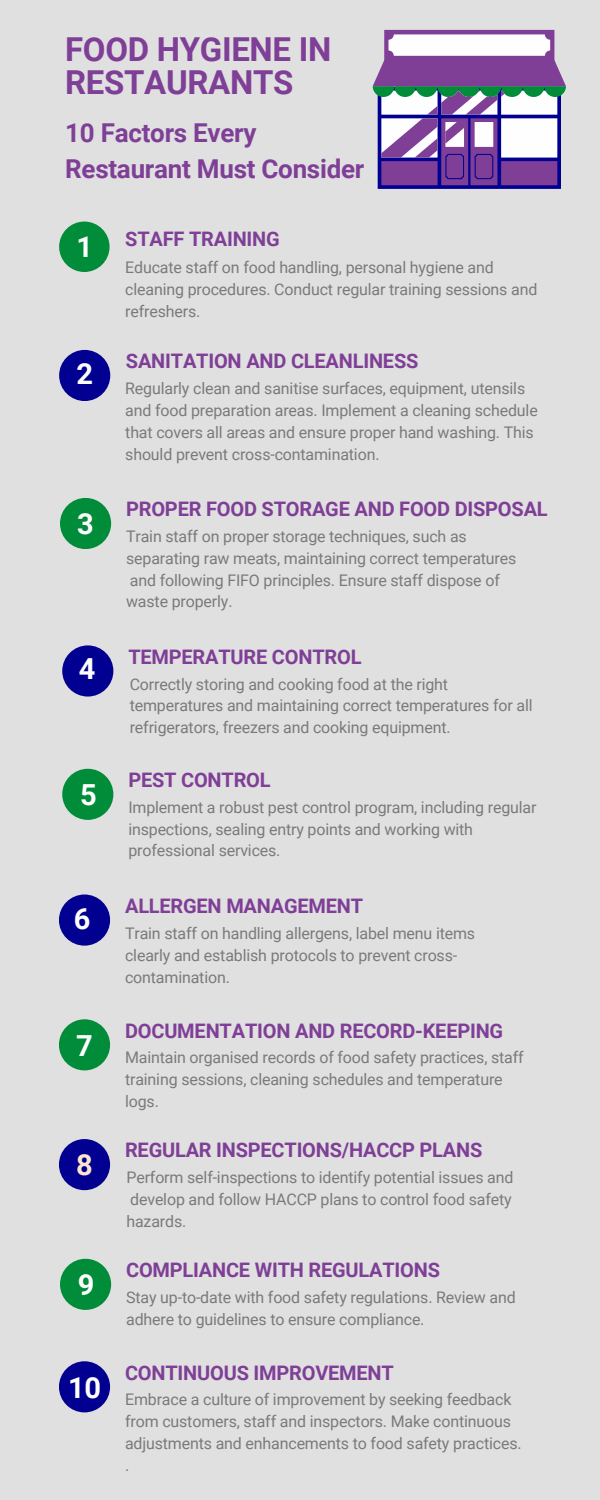
<style>
.page{position:relative;width:600px;height:1500px;background:#e0e0e0}
.page>*{position:absolute;margin:0;border:0;box-sizing:border-box;transform-origin:0 0}
.t1{font:700 33px/33px "Roboto";letter-spacing:-.01em;color:#7f3f97}
.t2{font:700 29px "Roboto";color:#fefefe}
.t3{font:700 29px "Roboto";color:#fde6cb}
.t4{font:700 28.6px "Roboto";color:#fefefe}
.t5{font:700 26px/36px "Roboto";letter-spacing:-.01em;color:#7f3f97}
.t6{font:700 20px "Roboto";letter-spacing:-.01em;color:#7f3f97}
.t7{font:16px/21.8px "Roboto";letter-spacing:-.01em;color:#7a7a7a}
</style>
<div class="page">
<svg style="left:378px;top:185px;width:183px;height:4px"></svg>
<svg style="left:373px;top:30px;width:193px;height:155px;background:#9e88b8"></svg>
<div style="left:59px;top:222px;width:51px;height:50px;background:#008c39;border-radius:50%"></div>
<div style="left:59px;top:350px;width:51px;height:51px;background:#020091;border-radius:50%"></div>
<div style="left:60px;top:498px;width:51px;height:51px;background:#008c39;border-radius:50%"></div>
<div style="left:62px;top:645px;width:51px;height:52px;background:#020091;border-radius:50%"></div>
<div style="left:62px;top:769px;width:51px;height:51px;background:#008c39;border-radius:50%"></div>
<div style="left:59px;top:895px;width:51px;height:51px;background:#020091;border-radius:50%"></div>
<div style="left:59px;top:1019px;width:51px;height:51px;background:#008c39;border-radius:50%"></div>
<div style="left:59px;top:1139px;width:51px;height:51px;background:#020091;border-radius:50%"></div>
<div style="left:60px;top:1259px;width:51px;height:51px;background:#008c39;border-radius:50%"></div>
<div style="left:59px;top:1361px;width:51px;height:51px;background:#020091;border-radius:50%"></div>
<p class="t1" style="left:65px;top:33px;width:268px">FOOD HYGIENE IN<br>RESTAURANTS</p>
<p class="t5" style="left:65px;top:116px;width:301px">10 Factors Every<br>Restaurant Must Consider</p>
<p class="t4" style="left:76px;top:231px;width:18px">1</p>
<p class="t2" style="left:77px;top:358px;width:18px">2</p>
<p class="t2" style="left:77px;top:507px;width:18px">3</p>
<p class="t2" style="left:79px;top:653px;width:18px">4</p>
<p class="t2" style="left:80px;top:778px;width:18px">5</p>
<p class="t2" style="left:74px;top:902px;width:18px">6</p>
<p class="t2" style="left:76px;top:1029px;width:18px">7</p>
<p class="t3" style="left:76px;top:1149px;width:18px">8</p>
<p class="t2" style="left:78px;top:1268px;width:18px">9</p>
<p class="t2" style="left:68px;top:1371px;width:34px">10</p>
<p class="t6" style="left:125px;top:228px;width:156px">STAFF TRAINING</p>
<p class="t7" style="left:125px;top:257px;width:414px">Educate staff on food handling, personal hygiene and cleaning procedures. Conduct regular training sessions and refreshers.</p>
<p class="t6" style="left:126px;top:350px;width:294px">SANITATION AND CLEANLINESS</p>
<p class="t7" style="left:125px;top:378px;width:414px">Regularly clean and sanitise surfaces, equipment, utensils and food preparation areas. Implement a cleaning schedule that covers all areas and ensure proper hand washing. This should prevent cross-contamination.</p>
<p class="t6" style="left:126px;top:498px;width:423px">PROPER FOOD STORAGE AND FOOD DISPOSAL</p>
<p class="t7" style="left:126px;top:526px;width:392px">Train staff on proper storage techniques, such as separating raw meats, maintaining correct temperatures and following FIFO principles. Ensure staff dispose of waste properly.</p>
<p class="t6" style="left:128px;top:645px;width:235px">TEMPERATURE CONTROL</p>
<p class="t7" style="left:130px;top:673px;width:404px">Correctly storing and cooking food at the right temperatures and maintaining correct temperatures for all refrigerators, freezers and cooking equipment.</p>
<p class="t6" style="left:128px;top:768px;width:144px">PEST CONTROL</p>
<p class="t7" style="left:128px;top:796px;width:410px">Implement a robust pest control program, including regular inspections, sealing entry points and working with professional services.</p>
<p class="t6" style="left:125px;top:894px;width:240px">ALLERGEN MANAGEMENT</p>
<p class="t7" style="left:125px;top:923px;width:352px">Train staff on handling allergens, label menu items clearly and establish protocols to prevent cross&shy;contamination.</p>
<p class="t6" style="left:125px;top:1019px;width:380px">DOCUMENTATION AND RECORD-KEEPING</p>
<p class="t7" style="left:125px;top:1047px;width:400px">Maintain organised records of food safety practices, staff training sessions, cleaning schedules and temperature logs.</p>
<p class="t6" style="left:125px;top:1139px;width:359px">REGULAR INSPECTIONS/HACCP PLANS</p>
<p class="t7" style="left:126px;top:1167px;width:389px;text-align:justify">Perform self-inspections to identify potential issues and develop and follow HACCP plans to control food safety hazards.</p>
<p class="t6" style="left:126px;top:1259px;width:315px">COMPLIANCE WITH REGULATIONS</p>
<p class="t7" style="left:126px;top:1287px;width:391px">Stay up-to-date with food safety regulations. Review and adhere to guidelines to ensure compliance.</p>
<p class="t6" style="left:125px;top:1361px;width:270px">CONTINUOUS IMPROVEMENT</p>
<p class="t7" style="left:125px;top:1389px;width:398px">Embrace a culture of improvement by seeking feedback from customers, staff and inspectors. Make continuous adjustments and enhancements to food safety practices. .</p>
</div>
